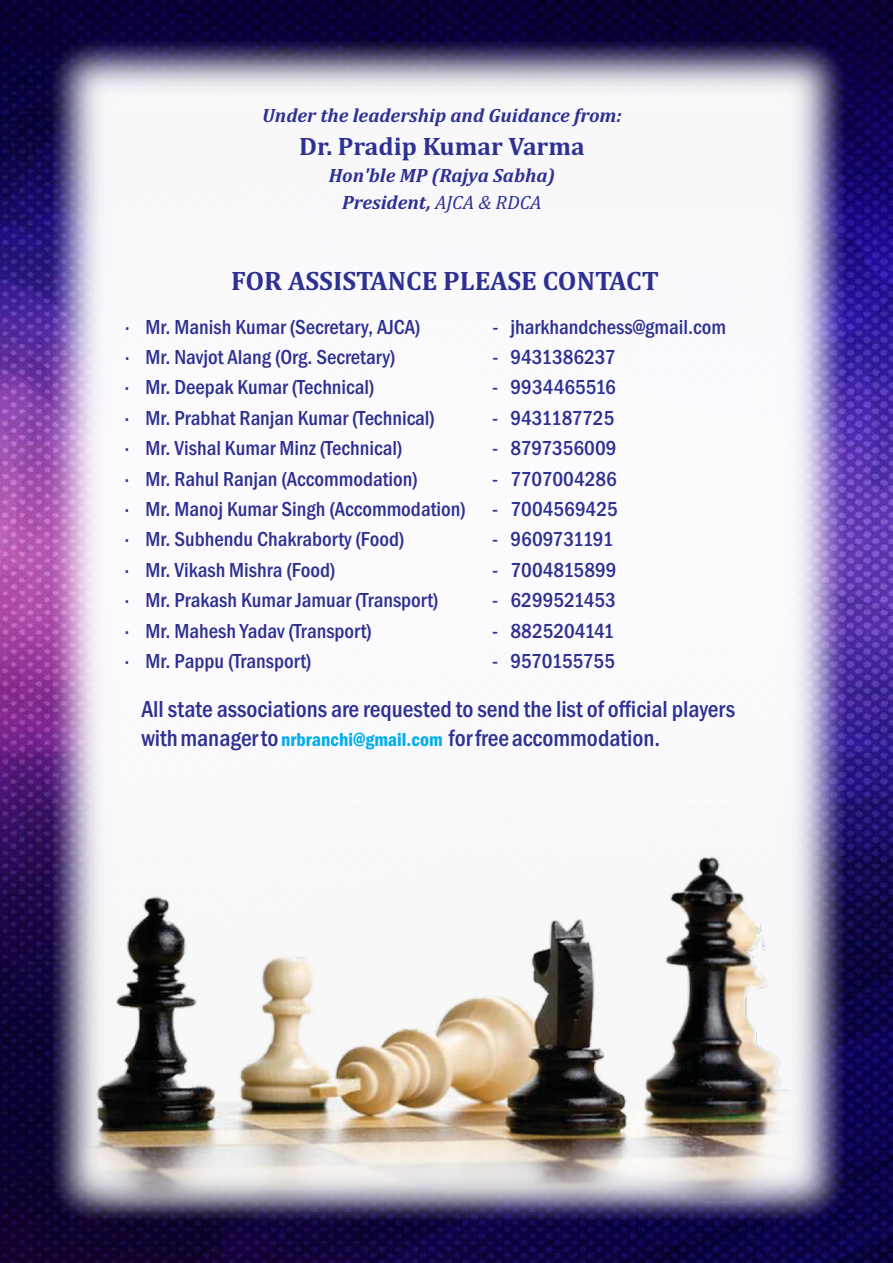
<style>
.page{position:relative;width:893px;height:1263px;background:#fff}
.page>*{position:absolute;margin:0;border:0;box-sizing:border-box;transform-origin:0 0}
.t1{font:700 27px "Cambria";color:#2e3092}
.t2{font:700 25.5px "Cambria";color:#2e3092}
.t3{font:500 condensed 24px/28.5px "Franklin Gothic";color:#2e3092}
.t4{font:500 condensed 21px "Franklin Gothic";color:#2e3092}
.t5{font:500 condensed 21px "Franklin Gothic";letter-spacing:-.02em;color:#2e3092}
.t6{font:italic 700 19.5px/26.2px "Cambria";color:#2e3092;text-align:center}
.s1{font-weight:400}
.s2{font-weight:600;font-size:19.5px;color:#00aeef}
</style>
<div class="page">
<img style="left:0;top:0;width:893px;height:1263px">
<div style="left:24px;top:16px;width:848px;height:1231px;background:#fff;opacity:.98"></div>
<img style="left:71px;top:852px;width:750px;height:372px">
<p class="t6" style="left:262px;top:103px;width:361px">Under the leadership and Guidance from:</p>
<p class="t2" style="left:299px;top:135px;width:287px">Dr. Pradip Kumar Varma</p>
<p class="t6" style="left:329px;top:164px;width:228px">Hon'ble MP (Rajya Sabha)<br>President, <span class="s1">AJCA &amp; RDCA</span></p>
<p class="t1" style="left:231px;top:269px;width:429px">FOR ASSISTANCE PLEASE CONTACT</p>
<p class="t4" style="left:125px;top:319px;width:297px">· Mr. Manish Kumar (Secretary, AJCA)</p>
<p class="t4" style="left:492px;top:319px;width:235px">- jharkhandchess@gmail.com</p>
<p class="t4" style="left:125px;top:349px;width:272px">· Mr. Navjot Alang (Org. Secretary)</p>
<p class="t4" style="left:492px;top:349px;width:125px">- 9431386237</p>
<p class="t4" style="left:125px;top:380px;width:251px">· Mr. Deepak Kumar (Technical)</p>
<p class="t4" style="left:492px;top:380px;width:125px">- 9934465516</p>
<p class="t4" style="left:125px;top:410px;width:312px">· Mr. Prabhat Ranjan Kumar (Technical)</p>
<p class="t5" style="left:492px;top:410px;width:124px">- 9431187725</p>
<p class="t4" style="left:125px;top:440px;width:279px">· Mr. Vishal Kumar Minz (Technical)</p>
<p class="t4" style="left:492px;top:440px;width:126px">- 8797356009</p>
<p class="t4" style="left:125px;top:471px;width:295px">· Mr. Rahul Ranjan (Accommodation)</p>
<p class="t4" style="left:492px;top:471px;width:126px">- 7707004286</p>
<p class="t4" style="left:125px;top:501px;width:343px">· Mr. Manoj Kumar Singh (Accommodation)</p>
<p class="t4" style="left:492px;top:501px;width:127px">- 7004569425</p>
<p class="t4" style="left:125px;top:532px;width:281px">· Mr. Subhendu Chakraborty (Food)</p>
<p class="t5" style="left:492px;top:532px;width:123px">- 9609731191</p>
<p class="t4" style="left:125px;top:562px;width:212px">· Mr. Vikash Mishra (Food)</p>
<p class="t4" style="left:492px;top:562px;width:126px">- 7004815899</p>
<p class="t4" style="left:125px;top:592px;width:315px">· Mr. Prakash Kumar Jamuar (Transport)</p>
<p class="t4" style="left:492px;top:592px;width:125px">- 6299521453</p>
<p class="t4" style="left:125px;top:623px;width:249px">· Mr. Mahesh Yadav (Transport)</p>
<p class="t4" style="left:492px;top:623px;width:123px">- 8825204141</p>
<p class="t4" style="left:125px;top:653px;width:188px">· Mr. Pappu (Transport)</p>
<p class="t4" style="left:492px;top:653px;width:124px">- 9570155755</p>
<p class="t3" style="left:141px;top:697px;width:595px">All state associations are requested to send the list of official players with manager to <span class="s2">nrbranchi@gmail.com</span> for free accommodation.</p>
</div>
